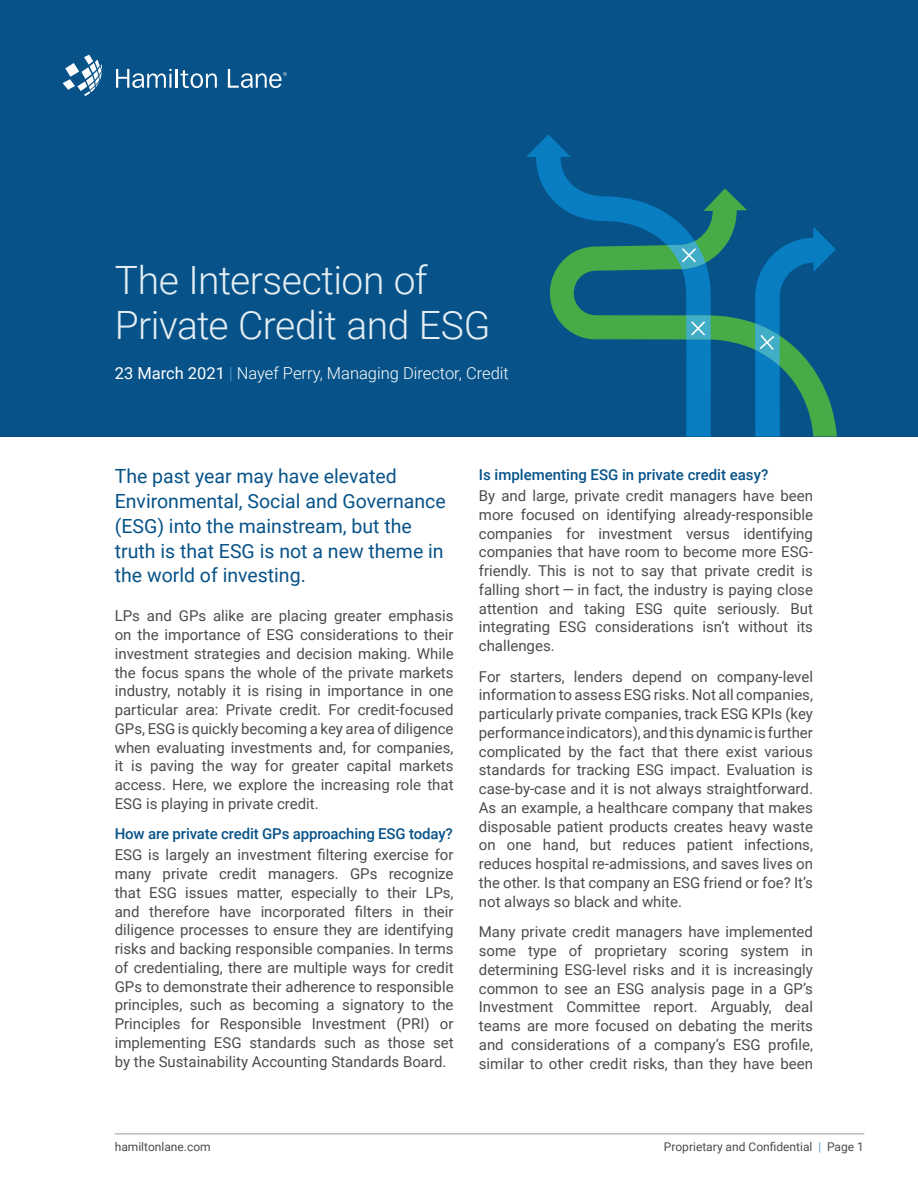
<style>
.page{position:relative;width:918px;height:1188px;background:#fff}
.page>*{position:absolute;margin:0;border:0;box-sizing:border-box;transform-origin:0 0}
.t1{font:300 39px/45px "Roboto";letter-spacing:-.01em;color:#e5eef3}
.Intro_Text{font:19.5px/24.8px "Roboto";color:#075389}
.Date{font:300 16.5px "Roboto";color:#fff}
.Paragraph_Body{font:15px/18.8px "Roboto";color:#4b4c4c;text-align:justify}
.Section_Header{font:500 15px "Roboto";letter-spacing:-.01em;color:#075389}
.t2{font:12px "Roboto";color:#4b4c4c}
.s1{font-weight:400}
.s2{color:#4ca4d5}
.s3{font-weight:300;color:#107dc2}
</style>
<div class="page">
<hr style="left:115px;top:1134px;width:749px;height:1px;background:#9d9fa2">
<div style="left:0;top:0;width:918px;height:436px;background:#075389"></div>
<svg style="left:116px;top:69px;width:101px;height:19px"></svg>
<svg style="left:63px;top:55px;width:39px;height:41px"></svg>
<svg style="left:228px;top:69px;width:59px;height:19px"></svg>
<svg style="left:526px;top:134px;width:50px;height:61px"></svg>
<svg style="left:549px;top:188px;width:288px;height:248px"></svg>
<svg style="left:755px;top:227px;width:81px;height:209px"></svg>
<svg style="left:686px;top:315px;width:25px;height:25px"></svg>
<svg style="left:667px;top:241px;width:38px;height:28px"></svg>
<p class="t1" style="left:115px;top:256px;width:377px">The Intersection of<br>Private Credit and ESG</p>
<p class="Date" style="left:115px;top:362px;width:396px"><span class="s1">23 March 2021</span> <span class="s2">|</span> Nayef Perry, Managing Director, Credit</p>
<p class="Intro_Text" style="left:115px;top:463px;width:333px">The past year may have elevated<br>Environmental, Social and Governance (ESG) into the mainstream, but the truth is that ESG is not a new theme in the world of investing.</p>
<p class="Paragraph_Body" style="left:115px;top:606px;width:340px">LPs and GPs alike are placing greater emphasis on the importance of ESG considerations to their investment strategies and decision making. While the focus spans the whole of the private markets industry, notably it is rising in importance in one particular area: Private credit. For credit-focused GPs, ESG is quickly becoming a key area of diligence when evaluating investments and, for companies, it is paving the way for greater capital markets access. Here, we explore the increasing role that ESG is playing in private credit.</p>
<p class="Section_Header" style="left:115px;top:824px;width:340px">How are private credit GPs approaching ESG today?</p>
<p class="Paragraph_Body" style="left:115px;top:845px;width:340px">ESG is largely an investment filtering exercise for many private credit managers. GPs recognize that ESG issues matter, especially to their LPs, and therefore have incorporated filters in their diligence processes to ensure they are identifying risks and backing responsible companies. In terms of credentialing, there are multiple ways for credit GPs to demonstrate their adherence to responsible principles, such as becoming a signatory to the Principles for Responsible Investment (PRI) or implementing ESG standards such as those set by the Sustainability Accounting Standards Board.</p>
<p class="Section_Header" style="left:479px;top:464px;width:291px">Is implementing ESG in private credit easy?</p>
<p class="Paragraph_Body" style="left:479px;top:486px;width:336px">By and large, private credit managers have been more focused on identifying already-responsible companies for investment versus identifying companies that have room to become more ESG&shy;friendly. This is not to say that private credit is falling short — in fact, the industry is paying close attention and taking ESG quite seriously. But integrating ESG considerations isn’t without its challenges.</p>
<p class="Paragraph_Body" style="left:479px;top:666px;width:336px">For starters, lenders depend on company-level information to assess ESG risks. Not all companies, particularly private companies, track ESG KPIs (key performance indicators), and this dynamic is further complicated by the fact that there exist various standards for tracking ESG impact. Evaluation is case-by-case and it is not always straightforward.<br>As an example, a healthcare company that makes disposable patient products creates heavy waste on one hand, but reduces patient infections, reduces hospital re-admissions, and saves lives on the other. Is that company an ESG friend or foe? It’s not always so black and white.</p>
<p class="Paragraph_Body" style="left:479px;top:922px;width:336px">Many private credit managers have implemented some type of proprietary scoring system in determining ESG-level risks and it is increasingly common to see an ESG analysis page in a GP’s Investment Committee report. Arguably, deal teams are more focused on debating the merits and considerations of a company’s ESG profile, similar to other credit risks, than they have been</p>
<p class="t2" style="left:115px;top:1138px;width:97px">hamiltonlane.com</p>
<p class="t2" style="left:664px;top:1138px;width:201px">Proprietary and Confidential <span class="s3">|</span> Page 1</p>
</div>
